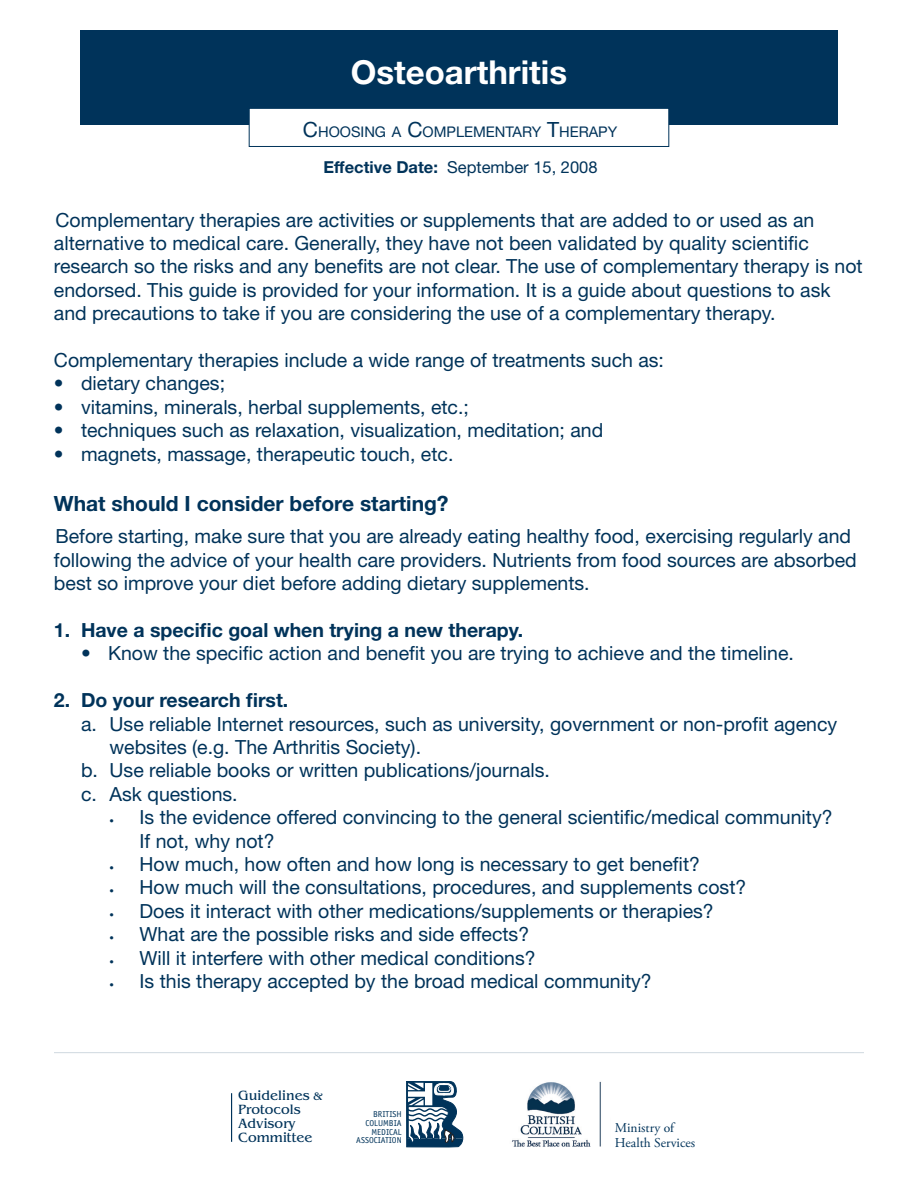
<style>
.page{position:relative;width:918px;height:1188px;background:#fff}
.page>*{position:absolute;margin:0;border:0;box-sizing:border-box;transform-origin:0 0}
.t1{font:700 33px "Helvetica Neue";color:#fff}
.bullits{font:700 21px "Helvetica Neue";color:#00335a}
.bullits-2{font:19.5px/23.4px "Helvetica Neue";color:#00335a}
.bullits-3{font:700 19.5px "Helvetica Neue";color:#00335a}
.t2{font:16.5px "Helvetica Neue";color:#00335a}
.t3{font:14.7px "Helvetica Neue";color:#00335a}
.t4{font:13.95px/14px "Benguiat";color:#00335a}
.t5{font:13.5px "Adobe Garamond Pro";color:#00335a}
.t6{font:8.55px/8.6px "Officina Sans";color:#00335a;text-align:right}
.s1{font-size:21px}
.s2{font-weight:700}
.s3{font-size:9px}
.s4{font-size:11.4px}
</style>
<div class="page">
<div style="left:80px;top:30px;width:758px;height:94px;background:#00335a"></div>
<div style="left:249px;top:108px;width:420px;height:39px;background:#fff;border:1px solid #00335a"></div>
<hr style="left:54px;top:1052px;width:810px;height:1px;background:#00335a">
<svg style="left:406px;top:1081px;width:57px;height:66px"></svg>
<img style="left:512px;top:1081px;width:89px;height:66px">
<hr style="left:231px;top:1093px;width:1px;height:49px;background:#00335a">
<p class="t1" style="left:351px;top:52px;width:218px">Osteoarthritis</p>
<p class="t3" style="left:303px;top:123px;width:316px"><span class="s1">C</span>HOOSING A <span class="s1">C</span>OMPLEMENTARY <span class="s1">T</span>HERAPY</p>
<p class="t2" style="left:323px;top:157px;width:276px"><span class="s2">Effective Date:</span> September 15, 2008</p>
<p class="bullits-2" style="left:54px;top:208px;width:810px">Complementary therapies are activities or supplements that are added to or used as an alternative to medical care. Generally, they have not been validated by quality scientific research so the risks and any benefits are not clear. The use of complementary therapy is not endorsed. This guide is provided for your information. It is a guide about questions to ask and precautions to take if you are considering the use of a complementary therapy.</p>
<p class="bullits-2" style="left:54px;top:348px;width:612px">Complementary therapies include a wide range of treatments such as:</p>
<p class="bullits-2" style="left:54px;top:371px;width:173px">• dietary changes;</p>
<p class="bullits-2" style="left:54px;top:395px;width:416px">• vitamins, minerals, herbal supplements, etc.;</p>
<p class="bullits-2" style="left:54px;top:418px;width:551px">• techniques such as relaxation, visualization, meditation; and</p>
<p class="bullits-2" style="left:54px;top:442px;width:401px">• magnets, massage, therapeutic touch, etc.</p>
<p class="bullits" style="left:54px;top:490px;width:396px">What should I consider before starting?</p>
<p class="bullits-2" style="left:54px;top:524px;width:804px">Before starting, make sure that you are already eating healthy food, exercising regularly and following the advice of your health care providers. Nutrients from food sources are absorbed best so improve your diet before adding dietary supplements.</p>
<p class="bullits-3" style="left:54px;top:618px;width:471px">1. Have a specific goal when trying a new therapy.</p>
<p class="bullits-2" style="left:81px;top:641px;width:714px">• Know the specific action and benefit you are trying to achieve and the timeline.</p>
<p class="bullits-3" style="left:54px;top:688px;width:236px">2. Do your research first.</p>
<p class="bullits-2" style="left:110px;top:712px;width:729px;text-indent:-29px">a. Use reliable Internet resources, such as university, government or non-profit agency websites (e.g. The Arthritis Society).</p>
<p class="bullits-2" style="left:81px;top:758px;width:471px">b. Use reliable books or written publications/journals.</p>
<p class="bullits-2" style="left:81px;top:782px;width:158px">c. Ask questions.</p>
<p class="bullits-2" style="left:139px;top:805px;width:695px;text-indent:-30px"><span class="s3">•</span> Is the evidence offered convincing to the general scientific/medical community?<br>If not, why not?</p>
<p class="bullits-2" style="left:109px;top:852px;width:592px"><span class="s3">•</span> How much, how often and how long is necessary to get benefit?</p>
<p class="bullits-2" style="left:109px;top:875px;width:638px"><span class="s3">•</span> How much will the consultations, procedures, and supplements cost?</p>
<p class="bullits-2" style="left:109px;top:899px;width:606px"><span class="s3">•</span> Does it interact with other medications/supplements or therapies?</p>
<p class="bullits-2" style="left:109px;top:922px;width:421px"><span class="s3">•</span> What are the possible risks and side effects?</p>
<p class="bullits-2" style="left:109px;top:946px;width:428px"><span class="s3">•</span> Will it interfere with other medical conditions?</p>
<p class="bullits-2" style="left:109px;top:969px;width:544px"><span class="s3">•</span> Is this therapy accepted by the broad medical community?</p>
<p class="t4" style="left:238px;top:1089px;width:86px">Guidelines <span class="s4">&amp;<br></span>Protocols<br>Advisory<br>Committee</p>
<p class="t6" style="left:356px;top:1110px;width:47px">BRITISH<br>COLUMBIA<br>MEDICAL<br>ASSOCIATION</p>
<p class="t5" style="left:615px;top:1120px;width:61px">Ministry of</p>
<p class="t5" style="left:615px;top:1135px;width:82px">Health Services</p>
</div>
